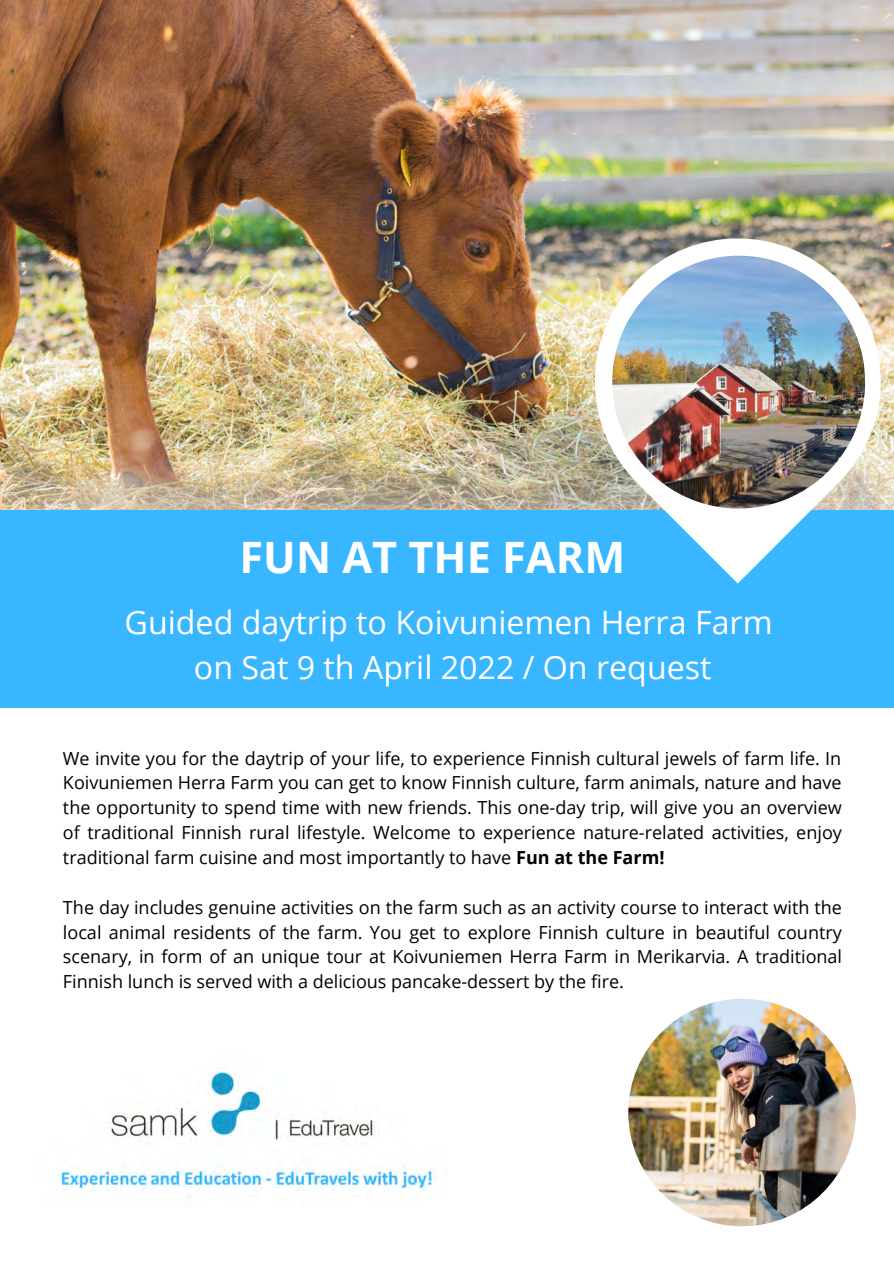
<style>
.page{position:relative;width:894px;height:1264px;background:#fff}
.page>*{position:absolute;margin:0;border:0;box-sizing:border-box;transform-origin:0 0}
.t1{font:700 43.2px "Open Sans";color:#fff}
.t2{font:32.25px "Open Sans";color:#fff}
.t3{font:18px/24.9px "Open Sans";color:#000;text-align:justify}
.s1{font-weight:700}
</style>
<div class="page">
<div style="left:0;top:509px;width:893px;height:199px;background:#38b6ff"></div>
<img style="left:57px;top:1065px;width:380px;height:131px">
<img style="left:628px;top:998px;width:227px;height:228px;border-radius:50%">
<img style="left:0;top:0;width:893px;height:509px">
<img style="left:580px;top:224px;width:313px;height:359px">
<img style="left:612px;top:256px;width:252px;height:252px">
<p class="t1" style="left:239px;top:527px;width:387px">FUN AT THE FARM</p>
<p class="t2" style="left:124px;top:599px;width:649px">Guided daytrip to Koivuniemen Herra Farm</p>
<p class="t2" style="left:194px;top:644px;width:519px">on Sat 9 th April 2022 / On request</p>
<p class="t3" style="left:63px;top:745px;width:780px">We invite you for the daytrip of your life, to experience Finnish cultural jewels of farm life. In Koivuniemen Herra Farm you can get to know Finnish culture, farm animals, nature and have the opportunity to spend time with new friends. This one-day trip, will give you an overview of traditional Finnish rural lifestyle. Welcome to experience nature-related activities, enjoy traditional farm cuisine and most importantly to have <span class="s1">Fun at the Farm!</span></p>
<p class="t3" style="left:63px;top:894px;width:780px">The day includes genuine activities on the farm such as an activity course to interact with the local animal residents of the farm. You get to explore Finnish culture in beautiful country scenary, in form of an unique tour at Koivuniemen Herra Farm in Merikarvia. A traditional Finnish lunch is served with a delicious pancake-dessert by the fire.</p>
</div>
